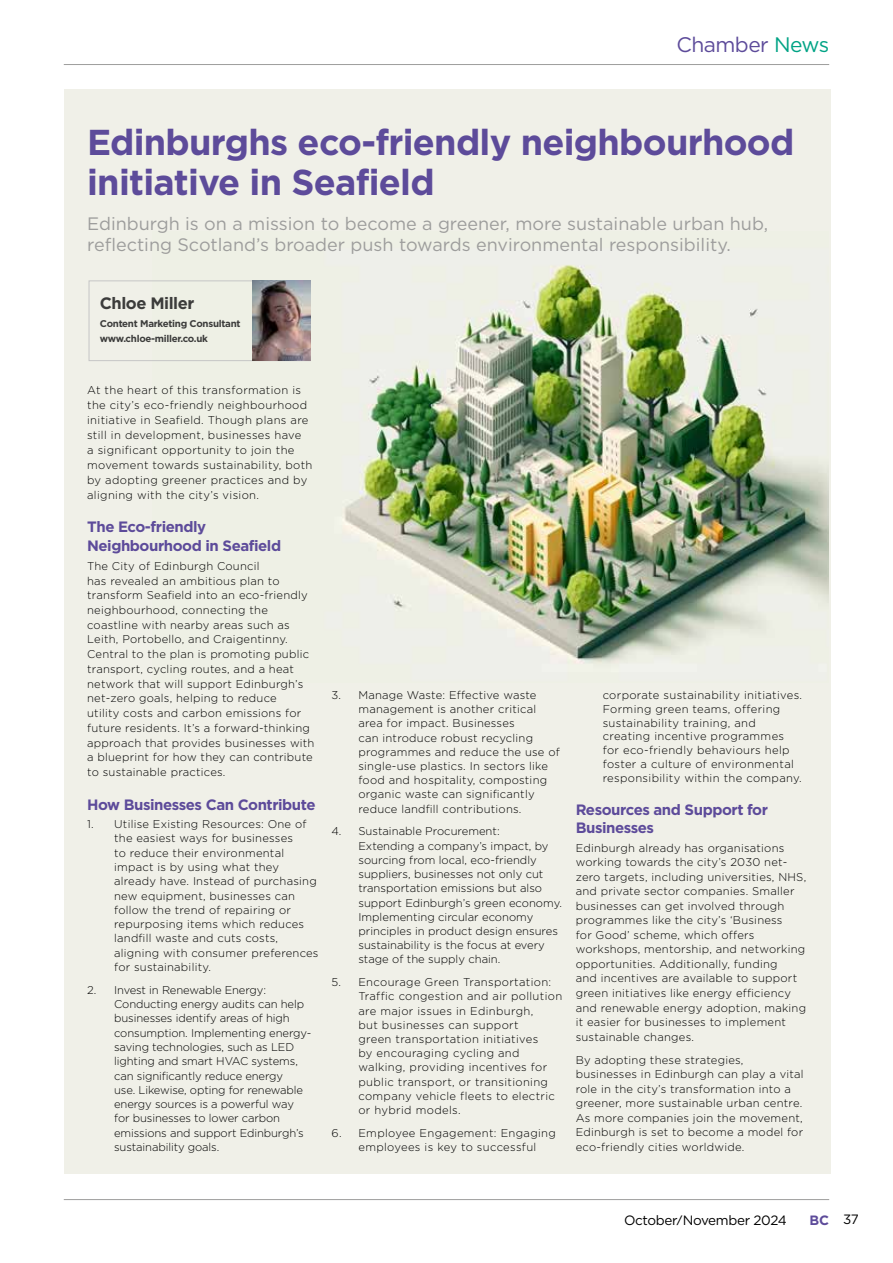
<style>
.page{position:relative;width:893px;height:1263px;background:#fff}
.page>*{position:absolute;margin:0;border:0;box-sizing:border-box;transform-origin:0 0}
.t1{font:700 36px/40.5px "Gotham";letter-spacing:-.02em;color:#5d4b9a}
.t2{font:21px "Gotham";letter-spacing:-.025em;color:#5d4b9a}
.t3{font:18px/21px "Gotham";color:#9d9d9c}
.t4{font:700 16.5px "Gotham";letter-spacing:-.03em;color:#3c3c3b}
.t5{font:700 15px/18.5px "Gotham";letter-spacing:-.03em;color:#5d4b9a}
.t6{font:13.5px "Gotham";letter-spacing:-.025em;color:#000}
.t7{font:700 13.5px "Gotham";color:#5d4b9a}
.t8{font:300 11.25px/14.2px "Gotham";letter-spacing:.02em;color:#000}
.t9{font:300 11.25px/14.2px "Gotham";letter-spacing:-.01em;color:#000}
.t10{font:300 11.25px/14.2px "Gotham";color:#000}
.t11{font:700 9.75px/14.5px "Gotham";letter-spacing:-.03em;color:#3c3c3b}
.s1{color:#00a385}
</style>
<div class="page">
<div style="left:64px;top:89px;width:766px;height:1085px;background:#f0f0e8"></div>
<img style="left:152px;top:265px;width:676px;height:398px">
<hr style="left:64px;top:64px;width:765px;height:1px;background:#9d9d9c">
<hr style="left:64px;top:1199px;width:765px;height:1px;background:#9d9d9c">
<div style="left:89px;top:281px;width:221px;height:80px;border:1px solid #c6c6c6"></div>
<img style="left:253px;top:281px;width:57px;height:80px">
<h2 class="t2" style="left:676px;top:33px;width:154px">Chamber <span class="s1">News</span></h2>
<h1 class="t1" style="left:87px;top:121px;width:709px">Edinburghs eco-friendly neighbourhood initiative in Seafield</h1>
<h3 class="t3" style="left:87px;top:213px;width:682px">Edinburgh is on a mission to become a greener, more sustainable urban hub, reflecting Scotland’s broader push towards environmental responsibility.</h3>
<h3 class="t4" style="left:100px;top:293px;width:96px">Chloe Miller</h3>
<p class="t11" style="left:100px;top:316px;width:142px">Content Marketing Consultant www.chloe-miller.co.uk</p>
<p class="t8" style="left:87px;top:382px;width:227px;line-height:15px">At the heart of this transformation is the city’s eco-friendly neighbourhood initiative in Seafield. Though plans are still in development, businesses have<br>a significant opportunity to join the movement towards sustainability, both by adopting greener practices and by aligning with the city’s vision.</p>
<h3 class="t5" style="left:87px;top:517px;width:195px">The Eco-friendly<br>Neighbourhood in Seafield</h3>
<p class="t8" style="left:87px;top:558px;width:229px;line-height:14.7px">The City of Edinburgh Council<br>has revealed an ambitious plan to transform Seafield into an eco-friendly neighbourhood, connecting the coastline with nearby areas such as Leith, Portobello, and Craigentinny.<br>Central to the plan is promoting public transport, cycling routes, and a heat network that will support Edinburgh’s net-zero goals, helping to reduce<br>utility costs and carbon emissions for future residents. It’s a forward-thinking approach that provides businesses with a blueprint for how they can contribute to sustainable practices.</p>
<h3 class="t5" style="left:87px;top:795px;width:230px">How Businesses Can Contribute</h3>
<p class="t8" style="left:114px;top:817px;width:206px;text-indent:-27px">1. Utilise Existing Resources: One of the easiest ways for businesses<br>to reduce their environmental impact is by using what they already have. Instead of purchasing new equipment, businesses can follow the trend of repairing or repurposing items which reduces landfill waste and cuts costs, aligning with consumer preferences for sustainability.</p>
<p class="t9" style="left:114px;top:982px;width:199px;text-indent:-27px">2. Invest in Renewable Energy:<br>Conducting energy audits can help businesses identify areas of high consumption. Implementing energy&shy;saving technologies, such as LED lighting and smart HVAC systems, can significantly reduce energy<br>use. Likewise, opting for renewable energy sources is a powerful way for businesses to lower carbon emissions and support Edinburgh’s sustainability goals.</p>
<p class="t8" style="left:358px;top:688px;width:203px;text-indent:-27px">3. Manage Waste: Effective waste management is another critical area for impact. Businesses<br>can introduce robust recycling programmes and reduce the use of single-use plastics. In sectors like food and hospitality, composting organic waste can significantly reduce landfill contributions.</p>
<p class="t10" style="left:358px;top:824px;width:205px;text-indent:-27px">4. Sustainable Procurement:<br>Extending a company’s impact, by sourcing from local, eco-friendly suppliers, businesses not only cut transportation emissions but also support Edinburgh’s green economy.<br>Implementing circular economy principles in product design ensures sustainability is the focus at every stage of the supply chain.</p>
<p class="t8" style="left:358px;top:975px;width:205px;text-indent:-27px">5. Encourage Green Transportation:<br>Traffic congestion and air pollution are major issues in Edinburgh,<br>but businesses can support<br>green transportation initiatives<br>by encouraging cycling and walking, providing incentives for public transport, or transitioning company vehicle fleets to electric or hybrid models.</p>
<p class="t8" style="left:358px;top:1125px;width:199px;text-indent:-27px">6. Employee Engagement: Engaging employees is key to successful</p>
<p class="t8" style="left:603px;top:688px;width:201px;line-height:13.8px">corporate sustainability initiatives.<br>Forming green teams, offering sustainability training, and creating incentive programmes for eco-friendly behaviours help foster a culture of environmental responsibility within the company.</p>
<h3 class="t5" style="left:576px;top:800px;width:194px;line-height:18px">Resources and Support for<br>Businesses</h3>
<p class="t8" style="left:576px;top:840px;width:232px">Edinburgh already has organisations working towards the city’s 2030 net&shy;zero targets, including universities, NHS, and private sector companies. Smaller businesses can get involved through programmes like the city’s ‘Business<br>for Good’ scheme, which offers workshops, mentorship, and networking opportunities. Additionally, funding<br>and incentives are available to support green initiatives like energy efficiency and renewable energy adoption, making it easier for businesses to implement sustainable changes.</p>
<p class="t8" style="left:576px;top:1052px;width:229px">By adopting these strategies, businesses in Edinburgh can play a vital role in the city’s transformation into a greener, more sustainable urban centre.<br>As more companies join the movement, Edinburgh is set to become a model for eco-friendly cities worldwide.</p>
<p class="t6" style="left:624px;top:1212px;width:164px">October/November 2024</p>
<p class="t7" style="left:809px;top:1212px;width:21px">BC</p>
<p class="t6" style="left:843px;top:1212px;width:17px">37</p>
</div>
